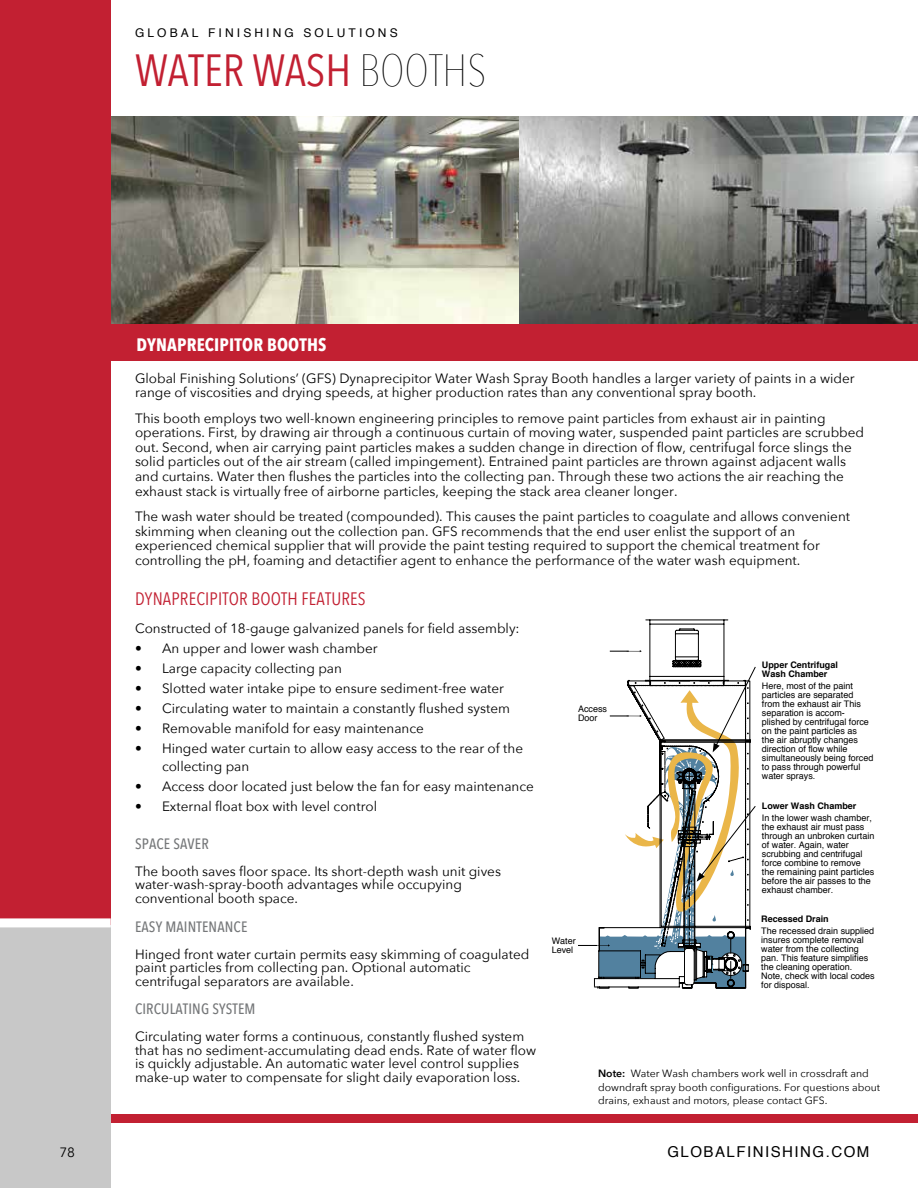
<style>
.page{position:relative;width:918px;height:1188px;background:#fff}
.page>*{position:absolute;margin:0;border:0;box-sizing:border-box;transform-origin:0 0}
.t1{font:45px "Avenir Next Condensed";color:#c22032}
.t2{font:18px "Avenir Next Condensed";letter-spacing:.01em;color:#c22032}
.t3{font:700 18px "Avenir Next Condensed";letter-spacing:.01em;color:#fff}
.t4{font:500 15px "Avenir Next Condensed";letter-spacing:.01em;color:#757779}
.t5{font:15px "Helvetica";letter-spacing:.1em;color:#000}
.t6{font:13.5px/14.5px "Avenir Next";color:#000}
.t7{font:12px "Helvetica";letter-spacing:.26em;color:#000}
.t8{font:10.5px/13.5px "Avenir Next";color:#000}
.t9{font:9px/9px "Helvetica";color:#000}
.t10{font:700 9px/9px "Helvetica";color:#000}
.s1{font-weight:200;color:#000}
.s2{font-weight:600}
</style>
<div class="page">
<div style="left:0;top:1115px;width:918px;height:8px;background:#c22032"></div>
<div style="left:0;top:0;width:111px;height:950px;background:#c22032"></div>
<div style="left:0;top:926px;width:111px;height:262px;background:#c8c8c8"></div>
<div style="left:0;top:918px;width:111px;height:9px;background:#fff"></div>
<img style="left:111px;top:116px;width:807px;height:208px">
<div style="left:97px;top:324px;width:821px;height:37px;background:#c22032"></div>
<svg style="left:609px;top:620px;width:120px;height:46px"></svg>
<svg style="left:610px;top:650px;width:32px;height:2px"></svg>
<svg style="left:578px;top:666px;width:178px;height:322px"></svg>
<p class="t7" style="left:135px;top:23px;width:264px">GLOBAL FINISHING SOLUTIONS</p>
<h1 class="t1" style="left:135px;top:32px;width:353px">WATER WASH <span class="s1">BOOTHS</span></h1>
<p class="t6" style="left:59px;top:1145px;width:17px">78</p>
<h2 class="t3" style="left:136px;top:334px;width:192px">DYNAPRECIPITOR BOOTHS</h2>
<p class="t6" style="left:135px;top:370px;width:721px">Global Finishing Solutions’ (GFS) Dynaprecipitor Water Wash Spray Booth handles a larger variety of paints in a wider range of viscosities and drying speeds, at higher production rates than any conventional spray booth.</p>
<p class="t6" style="left:135px;top:410px;width:731px">This booth employs two well-known engineering principles to remove paint particles from exhaust air in painting operations. First, by drawing air through a continuous curtain of moving water, suspended paint particles are scrubbed out. Second, when air carrying paint particles makes a sudden change in direction of flow, centrifugal force slings the solid particles out of the air stream (called impingement). Entrained paint particles are thrown against adjacent walls and curtains. Water then flushes the particles into the collecting pan. Through these two actions the air reaching the exhaust stack is virtually free of airborne particles, keeping the stack area cleaner longer.</p>
<p class="t6" style="left:135px;top:509px;width:717px">The wash water should be treated (compounded). This causes the paint particles to coagulate and allows convenient skimming when cleaning out the collection pan. GFS recommends that the end user enlist the support of an experienced chemical supplier that will provide the paint testing required to support the chemical treatment for controlling the pH, foaming and detactifier agent to enhance the performance of the water wash equipment.</p>
<h2 class="t2" style="left:135px;top:583px;width:232px">DYNAPRECIPITOR BOOTH FEATURES</h2>
<p class="t6" style="left:135px;top:620px;width:386px">Constructed of 18-gauge galvanized panels for field assembly:</p>
<p class="t6" style="left:135px;top:640px;width:244px">• An upper and lower wash chamber</p>
<p class="t6" style="left:135px;top:660px;width:208px">• Large capacity collecting pan</p>
<p class="t6" style="left:135px;top:680px;width:371px">• Slotted water intake pipe to ensure sediment-free water</p>
<p class="t6" style="left:135px;top:700px;width:377px">• Circulating water to maintain a constantly flushed system</p>
<p class="t6" style="left:135px;top:720px;width:290px">• Removable manifold for easy maintenance</p>
<p class="t6" style="left:162px;top:739px;width:363px;line-height:18px;text-indent:-27px">• Hinged water curtain to allow easy access to the rear of the collecting pan</p>
<p class="t6" style="left:135px;top:778px;width:400px">• Access door located just below the fan for easy maintenance</p>
<p class="t6" style="left:135px;top:798px;width:244px">• External float box with level control</p>
<p class="t4" style="left:135px;top:834px;width:75px">SPACE SAVER</p>
<p class="t6" style="left:135px;top:864px;width:368px;line-height:13.5px">The booth saves floor space. Its short-depth wash unit gives water-wash-spray-booth advantages while occupying conventional booth space.</p>
<p class="t4" style="left:135px;top:917px;width:114px">EASY MAINTENANCE</p>
<p class="t6" style="left:135px;top:947px;width:396px;line-height:13.5px">Hinged front water curtain permits easy skimming of coagulated paint particles from collecting pan. Optional automatic centrifugal separators are available.</p>
<p class="t4" style="left:135px;top:1000px;width:122px">CIRCULATING SYSTEM</p>
<p class="t6" style="left:135px;top:1029px;width:403px;line-height:13.5px">Circulating water forms a continuous, constantly flushed system that has no sediment-accumulating dead ends. Rate of water flow is quickly adjustable. An automatic water level control supplies make-up water to compensate for slight daily evaporation loss.</p>
<p class="t9" style="left:578px;top:704px;width:31px">Access<br>Door</p>
<p class="t9" style="left:552px;top:936px;width:26px">Water<br>Level</p>
<p class="t10" style="left:762px;top:661px;width:78px">Upper Centrifugal<br>Wash Chamber</p>
<p class="t9" style="left:762px;top:682px;width:113px">Here, most of the paint particles are separated from the exhaust air This separation is accom&shy;plished by centrifugal force on the paint particles as<br>the air abruptly changes direction of flow while simultaneously being forced to pass through powerful water sprays.</p>
<p class="t10" style="left:762px;top:802px;width:96px">Lower Wash Chamber</p>
<p class="t9" style="left:762px;top:813px;width:114px">In the lower wash chamber, the exhaust air must pass through an unbroken curtain of water. Again, water scrubbing and centrifugal force combine to remove the remaining paint particles before the air passes to the exhaust chamber.</p>
<p class="t10" style="left:761px;top:914px;width:69px">Recessed Drain</p>
<p class="t9" style="left:761px;top:926px;width:115px">The recessed drain supplied insures complete removal water from the collecting pan. This feature simplifies the cleaning operation.<br>Note, check with local codes for disposal.</p>
<p class="t8" style="left:598px;top:1066px;width:284px"><span class="s2">Note:</span> Water Wash chambers work well in crossdraft and downdraft spray booth configurations. For questions about drains, exhaust and motors, please contact GFS.</p>
<p class="t5" style="left:667px;top:1141px;width:204px">GLOBALFINISHING.COM</p>
</div>
